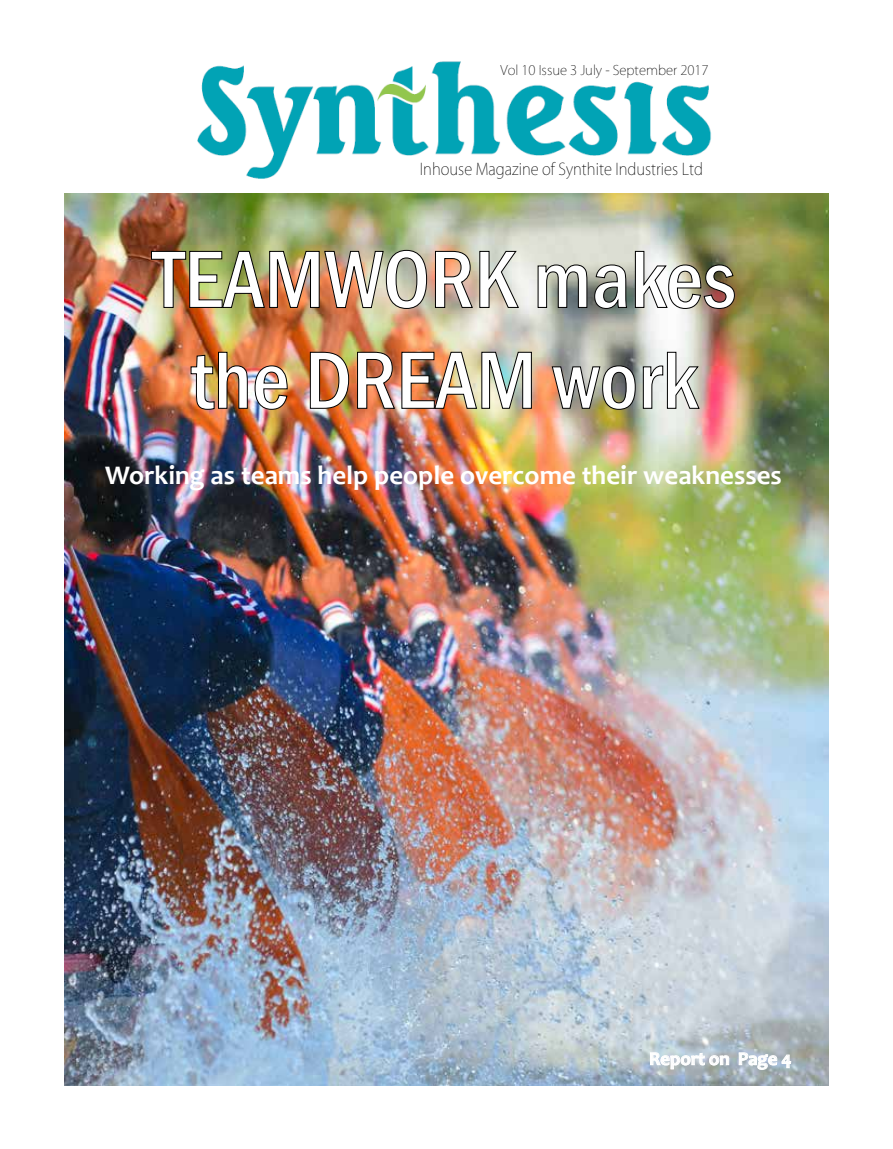
<style>
.page{position:relative;width:893px;height:1149px;background:#fff}
.page>*{position:absolute;margin:0;border:0;box-sizing:border-box;transform-origin:0 0}
.t1{font:500 condensed 84px/100.8px "Franklin Gothic";color:#fff;text-align:center}
.t2{font:700 27px "Candara";color:#fff}
.t3{font:700 18.75px "Candara";color:#fff}
.t4{font:200 16.2px "Koz Go Pr 6 N";color:#000;scale:.92 1}
.t5{font:200 13.2px "Koz Go Pr 6 N";color:#000}
</style>
<div class="page">
<img style="left:64px;top:193px;width:765px;height:891px">
<svg style="left:650px;top:1051px;width:79px;height:18px"></svg>
<svg style="left:738px;top:1051px;width:53px;height:18px"></svg>
<img style="left:151px;top:249px;width:276px;height:60px">
<svg style="left:435px;top:250px;width:38px;height:58px"></svg>
<svg style="left:479px;top:250px;width:40px;height:58px"></svg>
<svg style="left:537px;top:264px;width:51px;height:44px"></svg>
<svg style="left:594px;top:264px;width:33px;height:45px"></svg>
<img style="left:635px;top:250px;width:100px;height:59px">
<img style="left:190px;top:351px;width:58px;height:59px">
<img style="left:254px;top:365px;width:34px;height:45px">
<img style="left:310px;top:351px;width:39px;height:58px">
<svg style="left:357px;top:351px;width:38px;height:58px"></svg>
<img style="left:401px;top:351px;width:131px;height:58px">
<img style="left:552px;top:365px;width:84px;height:45px">
<svg style="left:643px;top:351px;width:57px;height:58px"></svg>
<img style="left:197px;top:61px;width:514px;height:118px">
<p class="t5" style="left:501px;top:63px;width:210px">Vol 10 Issue 3 July - September 2017</p>
<p class="t4" style="left:420px;top:160px;width:309px">Inhouse Magazine of Synthite Industries Ltd</p>
<h1 class="t1" style="left:153px;top:228px;width:584px">TEAMWORK makes the DREAM work</h1>
<p class="t2" style="left:105px;top:458px;width:678px">Working as teams help people overcome their weaknesses</p>
<p class="t3" style="left:649px;top:1046px;width:144px">Report on Page 4</p>
</div>
